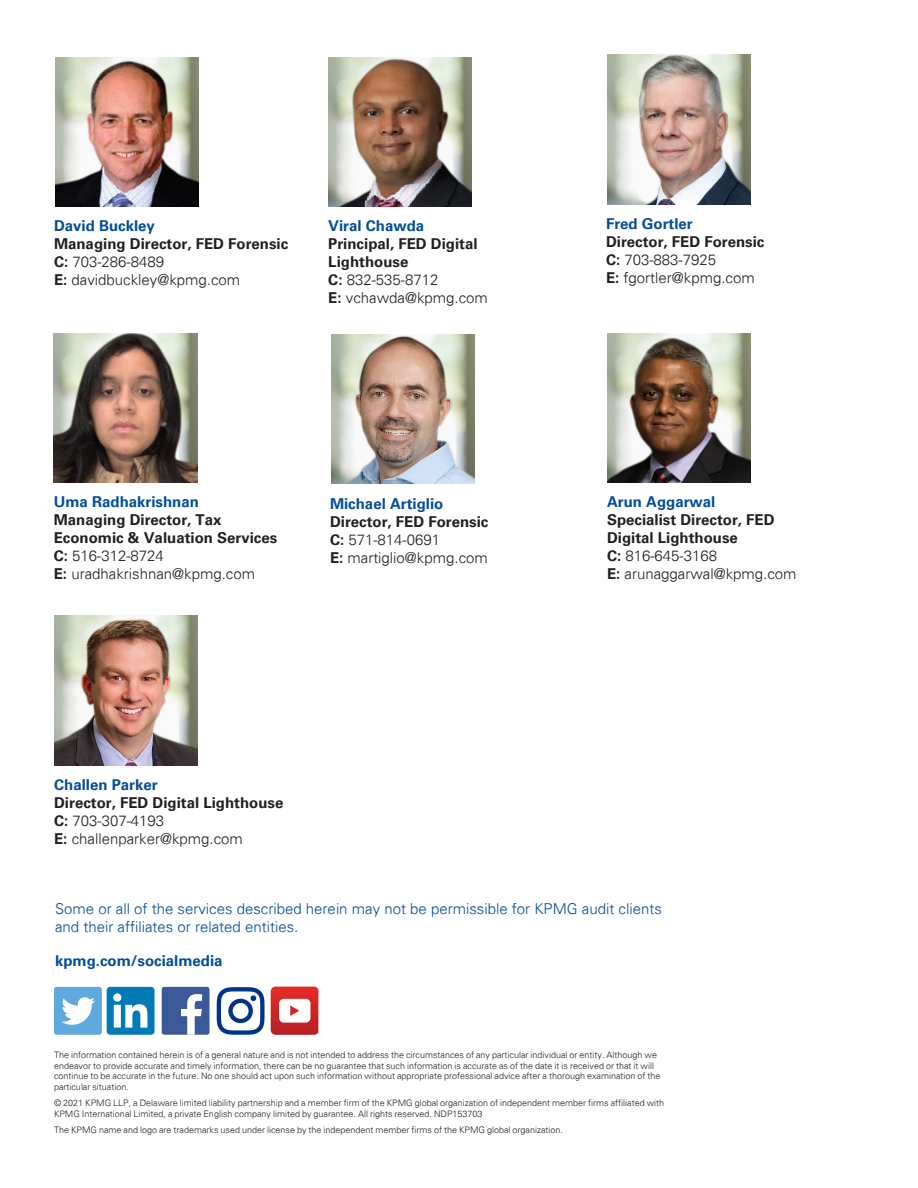
<style>
.page{position:relative;width:918px;height:1188px;background:#fff}
.page>*{position:absolute;margin:0;border:0;box-sizing:border-box;transform-origin:0 0}
.t1{font:300 15px/18px "Univers 45";color:#231f20}
.t2{font:700 15px/18px "Univers 65";color:#231f20}
.t3{font:300 15px/18px "Univers 45";color:#014d97}
.t4{font:700 15px "Univers 65";color:#014d97}
.t5{font:300 9px/10.5px "Univers 45";color:#231f20}
.s1{font-family:"Univers 65";font-weight:700}
</style>
<div class="page">
<img style="left:55px;top:57px;width:144px;height:150px">
<img style="left:607px;top:55px;width:144px;height:149px">
<img style="left:331px;top:334px;width:144px;height:150px">
<img style="left:328px;top:57px;width:144px;height:150px">
<img style="left:54px;top:333px;width:143px;height:150px">
<img style="left:607px;top:333px;width:144px;height:150px">
<img style="left:54px;top:616px;width:144px;height:150px">
<div style="left:107px;top:987px;width:48px;height:48px;background:#007bb6;border-radius:3px"></div>
<svg style="left:113px;top:993px;width:34px;height:35px"></svg>
<div style="left:162px;top:987px;width:48px;height:48px;background:#3c5a99;border-radius:3px"></div>
<svg style="left:181px;top:994px;width:21px;height:41px"></svg>
<svg style="left:271px;top:987px;width:47px;height:48px"></svg>
<div style="left:54px;top:987px;width:48px;height:48px;background:#5ea9dd;border-radius:3px"></div>
<svg style="left:61px;top:997px;width:34px;height:28px"></svg>
<svg style="left:217px;top:987px;width:48px;height:48px"></svg>
<h1 class="t4" style="left:54px;top:217px;width:102px">David Buckley</h1>
<h1 class="t2" style="left:54px;top:235px;width:236px">Managing Director, FED Forensic</h1>
<h1 class="t1" style="left:54px;top:253px;width:188px"><span class="s1">C:</span> 703-286-8489<br><span class="s1">E:</span> davidbuckley@kpmg.com</h1>
<h1 class="t4" style="left:328px;top:217px;width:97px">Viral Chawda</h1>
<h1 class="t2" style="left:328px;top:235px;width:151px">Principal, FED Digital<br>Lighthouse</h1>
<h1 class="t1" style="left:328px;top:271px;width:161px"><span class="s1">C:</span> 832-535-8712<br><span class="s1">E:</span> vchawda@kpmg.com</h1>
<h1 class="t4" style="left:54px;top:493px;width:147px">Uma Radhakrishnan</h1>
<h1 class="t2" style="left:54px;top:511px;width:225px">Managing Director, Tax<br>Economic &amp; Valuation Services</h1>
<h1 class="t1" style="left:54px;top:547px;width:203px"><span class="s1">C:</span> 516-312-8724<br><span class="s1">E:</span> uradhakrishnan@kpmg.com</h1>
<h1 class="t4" style="left:330px;top:494px;width:115px">Michael Artiglio</h1>
<h1 class="t2" style="left:330px;top:512px;width:160px">Director, FED Forensic</h1>
<h1 class="t1" style="left:330px;top:530px;width:159px"><span class="s1">C:</span> 571-814-0691<br><span class="s1">E:</span> martiglio@kpmg.com</h1>
<h1 class="t4" style="left:54px;top:776px;width:105px">Challen Parker</h1>
<h1 class="t2" style="left:54px;top:794px;width:231px">Director, FED Digital Lighthouse</h1>
<h1 class="t1" style="left:54px;top:812px;width:190px"><span class="s1">C:</span> 703-307-4193<br><span class="s1">E:</span> challenparker@kpmg.com</h1>
<h1 class="t4" style="left:606px;top:215px;width:88px">Fred Gortler</h1>
<h1 class="t2" style="left:606px;top:233px;width:160px">Director, FED Forensic</h1>
<h1 class="t1" style="left:606px;top:251px;width:150px"><span class="s1">C:</span> 703-883-7925<br><span class="s1">E:</span> fgortler@kpmg.com</h1>
<h1 class="t4" style="left:607px;top:493px;width:110px">Arun Aggarwal</h1>
<h1 class="t2" style="left:607px;top:511px;width:169px">Specialist Director, FED<br>Digital Lighthouse</h1>
<h1 class="t1" style="left:607px;top:547px;width:191px"><span class="s1">C:</span> 816-645-3168<br><span class="s1">E:</span> arunaggarwal@kpmg.com</h1>
<h1 class="t3" style="left:55px;top:900px;width:608px">Some or all of the services described herein may not be permissible for KPMG audit clients and their affiliates or related entities.</h1>
<h1 class="t4" style="left:55px;top:952px;width:169px">kpmg.com/socialmedia</h1>
<p class="t5" style="left:54px;top:1050px;width:608px">The information contained herein is of a general nature and is not intended to address the circumstances of any particular individual or entity. Although we endeavor to provide accurate and timely information, there can be no guarantee that such information is accurate as of the date it is received or that it will continue to be accurate in the future. No one should act upon such information without appropriate professional advice after a thorough examination of the particular situation.</p>
<p class="t5" style="left:54px;top:1098px;width:612px">© 2021 KPMG LLP, a Delaware limited liability partnership and a member firm of the KPMG global organization of independent member firms affiliated with<br>KPMG International Limited, a private English company limited by guarantee. All rights reserved. NDP153703</p>
<p class="t5" style="left:54px;top:1125px;width:511px">The KPMG name and logo are trademarks used under license by the independent member firms of the KPMG global organization.</p>
</div>
